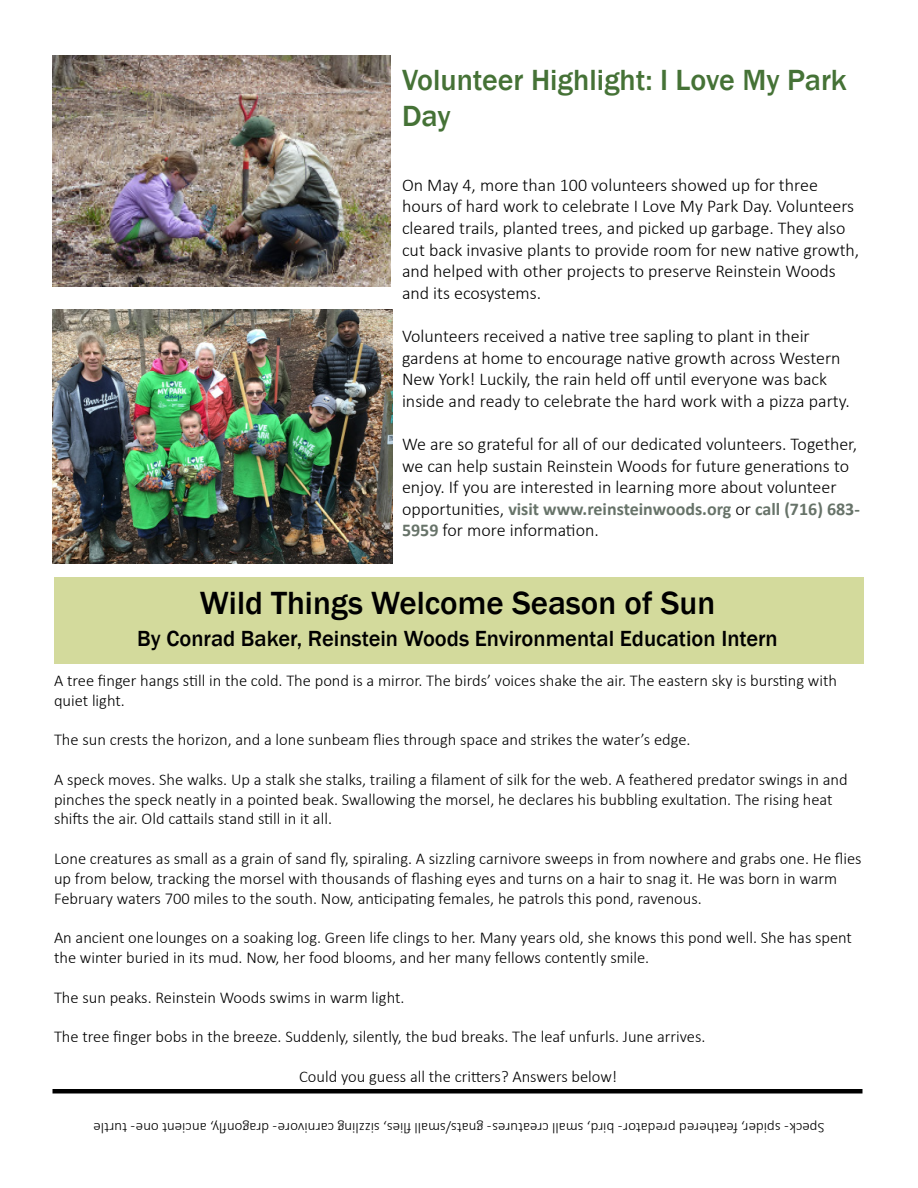
<style>
.page{position:relative;width:918px;height:1188px;background:#fff}
.page>*{position:absolute;margin:0;border:0;box-sizing:border-box;transform-origin:0 0}
.t1{font:500 33px "Franklin Gothic";color:#000}
.t2{font:500 30px/36px "Franklin Gothic";color:#457236}
.t3{font:500 22.5px "Franklin Gothic";color:#000}
.t4{font:300 18px/21.6px "Calibri";color:#000}
.t5{font:300 16.5px/19.8px "Calibri";color:#000}
.t6{font:300 15px "Calibri";color:#000}
.s1{font-weight:700;color:#677369}
</style>
<div class="page">
<img style="left:52px;top:56px;width:338px;height:230px">
<div style="left:54px;top:577px;width:810px;height:87px;background:#d3da9c"></div>
<img style="left:52px;top:309px;width:341px;height:255px">
<div style="left:52px;top:1089px;width:810px;height:5px;background:#000"></div>
<p class="t2" style="left:402px;top:62px;width:446px">Volunteer Highlight: I Love My Park<br>Day</p>
<p class="t4" style="left:402px;top:174px;width:459px">On May 4, more than 100 volunteers showed up for three hours of hard work to celebrate I Love My Park Day. Volunteers cleared trails, planted trees, and picked up garbage. They also cut back invasive plants to provide room for new native growth, and helped with other projects to preserve Reinstein Woods and its ecosystems.</p>
<p class="t4" style="left:402px;top:325px;width:449px">Volunteers received a native tree sapling to plant in their gardens at home to encourage native growth across Western New York! Luckily, the rain held off until everyone was back inside and ready to celebrate the hard work with a pizza party.</p>
<p class="t4" style="left:402px;top:433px;width:459px">We are so grateful for all of our dedicated volunteers. Together, we can help sustain Reinstein Woods for future generations to enjoy. If you are interested in learning more about volunteer opportunities, <span class="s1">visit www.reinsteinwoods.org</span> or <span class="s1">call (716) 683- 5959</span> for more information.</p>
<p class="t1" style="left:200px;top:583px;width:517px">Wild Things Welcome Season of Sun</p>
<p class="t3" style="left:137px;top:625px;width:642px">By Conrad Baker, Reinstein Woods Environmental Education Intern</p>
<p class="t5" style="left:54px;top:670px;width:785px">A tree finger hangs still in the cold. The pond is a mirror. The birds’ voices shake the air. The eastern sky is bursting with quiet light.</p>
<p class="t5" style="left:54px;top:730px;width:638px">The sun crests the horizon, and a lone sunbeam flies through space and strikes the water’s edge.</p>
<p class="t5" style="left:54px;top:769px;width:795px">A speck moves. She walks. Up a stalk she stalks, trailing a filament of silk for the web. A feathered predator swings in and pinches the speck neatly in a pointed beak. Swallowing the morsel, he declares his bubbling exultation. The rising heat shifts the air. Old cattails stand still in it all.</p>
<p class="t5" style="left:54px;top:848px;width:809px">Lone creatures as small as a grain of sand fly, spiraling. A sizzling carnivore sweeps in from nowhere and grabs one. He flies up from below, tracking the morsel with thousands of flashing eyes and turns on a hair to snag it. He was born in warm<br>February waters 700 miles to the south. Now, anticipating females, he patrols this pond, ravenous.</p>
<p class="t5" style="left:54px;top:928px;width:800px">An ancient one lounges on a soaking log. Green life clings to her. Many years old, she knows this pond well. She has spent the winter buried in its mud. Now, her food blooms, and her many fellows contently smile.</p>
<p class="t5" style="left:54px;top:987px;width:352px">The sun peaks. Reinstein Woods swims in warm light.</p>
<p class="t5" style="left:54px;top:1027px;width:653px">The tree finger bobs in the breeze. Suddenly, silently, the bud breaks. The leaf unfurls. June arrives.</p>
<p class="t5" style="left:299px;top:1066px;width:320px">Could you guess all the critters? Answers below!</p>
<p class="t6" style="left:824px;top:1137px;width:732px;rotate:-180deg">Speck - spider, feathered predator - bird, small creatures - gnats/small flies, sizzling carnivore - dragonfly, ancient one - turtle</p>
</div>
